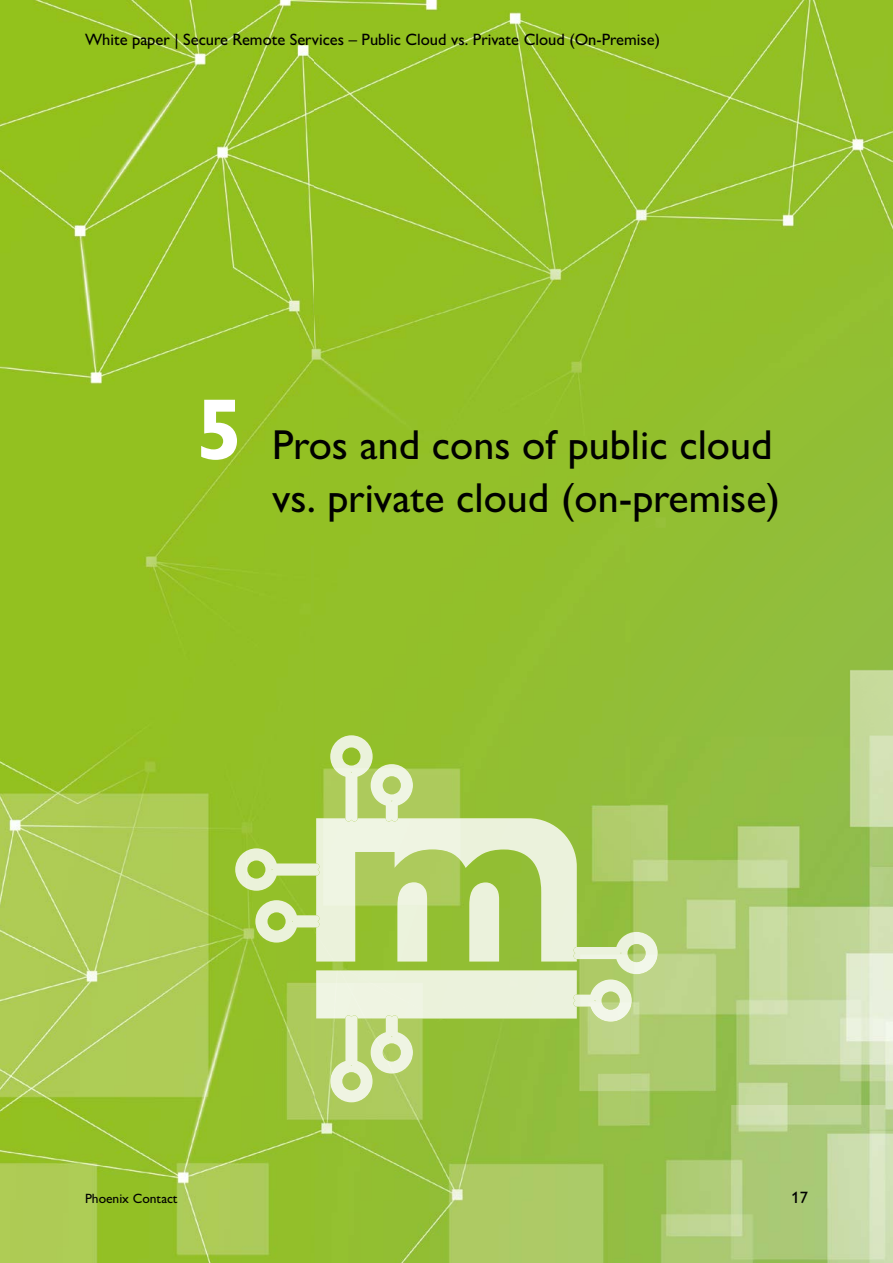
<style>
.page{position:relative;width:893px;height:1263px;background:#fff}
.page>*{position:absolute;margin:0;border:0;box-sizing:border-box;transform-origin:0 0}
.t1{font:42px/52.5px "Px C Gill Alt One";color:#000;text-align:right}
.t2{font:16.5px "Px C Gill Alt One";color:#000}
.t3{font:13.5px "Px C Gill Alt One";color:#000}
.s1{font-weight:700;font-size:87px;color:#fff}
</style>
<div class="page">
<img style="left:0;top:0;width:893px;height:1263px">
<img style="left:316px;top:958px;width:261px;height:3px">
<img style="left:316px;top:970px;width:261px;height:48px">
<img style="left:235px;top:735px;width:402px;height:223px">
<img style="left:330px;top:979px;width:302px;height:123px">
<p class="t2" style="left:85px;top:30px;width:576px">White paper | Secure Remote Services – Public Cloud vs. Private Cloud (On-Premise)</p>
<h1 class="t1" style="left:196px;top:418px;width:586px"><span class="s1">5</span> Pros and cons of public cloud vs. private cloud (on-premise)</h1>
<p class="t3" style="left:85px;top:1190px;width:94px">Phoenix Contact</p>
<p class="t2" style="left:791px;top:1188px;width:18px">17</p>
</div>
